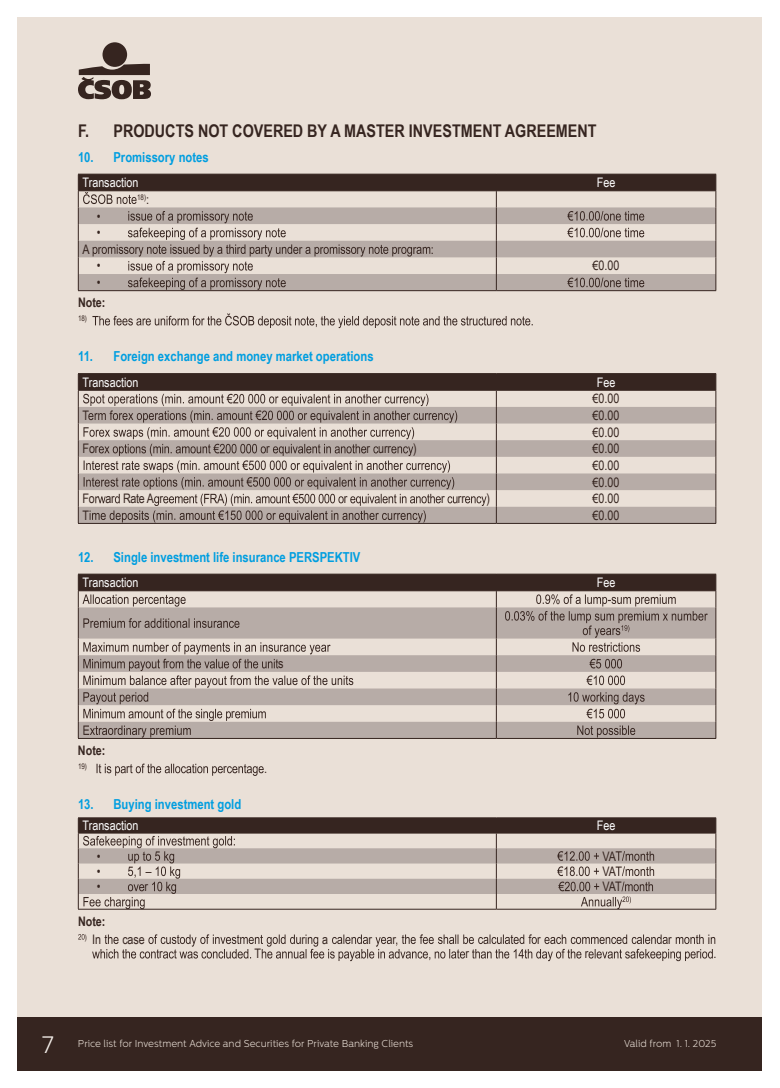
<style>
.page{position:relative;width:780px;height:1088px;background:#fff}
.page>*{position:absolute;margin:0;border:0;box-sizing:border-box;transform-origin:0 0}
.t1{font:300 23.75px "Centrale Sans";color:#f5f0eb}
.t2{font:700 17.5px "Arial Narrow";color:#362520}
.t3{font:700 13.75px "Arial Narrow";color:#009ee0}
.t4{font:13.12px/16.6px "Arial Narrow";letter-spacing:-.01em;color:#362520;text-align:right}
.t5{font:13.12px "Arial Narrow";color:#fff}
.t6{font:700 13.12px/17.8px "Arial Narrow";color:#362520;text-align:center}
.t7{font:300 10px "Centrale Sans";color:#eae0d7}
.t8{font:7.62px "Arial Narrow";color:#362520}
.s1{font-size:13.12px}
.s2{font-weight:400}
</style>
<div class="page">
<div style="left:18px;top:18px;width:744px;height:1052px;background:#eae0d7"></div>
<div style="left:18px;top:1017px;width:744px;height:53px;background:#362520"></div>
<div style="left:102px;top:42px;width:25px;height:25px;background:#362520;border-radius:50%"></div>
<svg style="left:78px;top:64px;width:73px;height:35px"></svg>
<hr style="left:78px;top:290px;width:418px;height:1px;background:#362520">
<hr style="left:496px;top:290px;width:220px;height:1px;background:#362520">
<svg style="left:78px;top:174px;width:638px;height:116px"></svg>
<svg style="left:92px;top:313px;width:440px;height:15px"></svg>
<hr style="left:78px;top:523px;width:418px;height:1px;background:#362520">
<hr style="left:496px;top:523px;width:220px;height:1px;background:#362520">
<hr style="left:78px;top:373px;width:418px;height:1px;background:#362520">
<hr style="left:496px;top:373px;width:220px;height:1px;background:#362520">
<svg style="left:78px;top:374px;width:638px;height:149px"></svg>
<hr style="left:78px;top:738px;width:418px;height:1px;background:#362520">
<hr style="left:496px;top:738px;width:220px;height:1px;background:#362520">
<svg style="left:78px;top:574px;width:638px;height:164px"></svg>
<svg style="left:96px;top:763px;width:168px;height:13px"></svg>
<hr style="left:78px;top:909px;width:418px;height:1px;background:#362520">
<hr style="left:496px;top:909px;width:220px;height:1px;background:#362520">
<hr style="left:78px;top:817px;width:418px;height:1px;background:#362520">
<hr style="left:496px;top:817px;width:220px;height:1px;background:#362520">
<svg style="left:78px;top:818px;width:638px;height:91px"></svg>
<svg style="left:78px;top:934px;width:7px;height:5px"></svg>
<svg style="left:92px;top:934px;width:623px;height:27px"></svg>
<p class="t2" style="left:78px;top:117px;width:520px">F. PRODUCTS NOT COVERED BY A MASTER INVESTMENT AGREEMENT</p>
<p class="t3" style="left:78px;top:146px;width:132px">10. Promissory notes</p>
<p class="t5" style="left:83px;top:173px;width:57px">Transaction</p>
<p class="t5" style="left:596px;top:173px;width:20px">Fee</p>
<p class="t8" style="left:137px;top:191px;width:14px">18)<span class="s1">:</span></p>
<p class="t4" style="left:83px;top:207px;width:20px">•<br>•<br>A r</p>
<p class="t4" style="left:135px;top:240px;width:5px">r</p>
<p class="t4" style="left:237px;top:240px;width:5px">r</p>
<p class="t4" style="left:261px;top:240px;width:5px">r</p>
<p class="t4" style="left:299px;top:240px;width:5px">r</p>
<p class="t4" style="left:320px;top:240px;width:5px">r</p>
<p class="t4" style="left:356px;top:240px;width:5px">r</p>
<p class="t4" style="left:397px;top:240px;width:38px">rr :</p>
<p class="t4" style="left:97px;top:257px;width:5px">•</p>
<p class="t4" style="left:592px;top:257px;width:28px">€0.00</p>
<p class="t4" style="left:97px;top:274px;width:5px">•</p>
<p class="t6" style="left:78px;top:293px;width:29px">Note:</p>
<p class="t8" style="left:78px;top:313px;width:10px">18)</p>
<p class="t3" style="left:78px;top:346px;width:297px">11. Foreign exchange and money market operations</p>
<p class="t5" style="left:83px;top:372px;width:57px">Transaction</p>
<p class="t5" style="left:596px;top:372px;width:20px">Fee</p>
<p class="t4" style="left:592px;top:390px;width:28px">€0.00</p>
<p class="t4" style="left:83px;top:407px;width:8px">T</p>
<p class="t4" style="left:592px;top:407px;width:28px;text-align:left">€0.00 €0.00</p>
<p class="t4" style="left:83px;top:440px;width:17px">For</p>
<p class="t4" style="left:266px;top:440px;width:5px">r</p>
<p class="t4" style="left:366px;top:440px;width:26px">r urr</p>
<p class="t4" style="left:413px;top:440px;width:5px">)</p>
<p class="t4" style="left:592px;top:440px;width:28px;text-align:justify">€0.00 €0.00 €0.00</p>
<p class="t4" style="left:83px;top:490px;width:82px">Fo ar Rate A r</p>
<p class="t4" style="left:344px;top:490px;width:5px">r</p>
<p class="t4" style="left:441px;top:490px;width:25px">r rr</p>
<p class="t4" style="left:486px;top:490px;width:5px">)</p>
<p class="t4" style="left:592px;top:490px;width:28px">€0.00</p>
<p class="t4" style="left:83px;top:506px;width:8px">T</p>
<p class="t4" style="left:592px;top:506px;width:28px">€0.00</p>
<p class="t3" style="left:78px;top:546px;width:284px">12. Single investment life insurance PERSPEKTIV</p>
<p class="t5" style="left:83px;top:573px;width:57px">Transaction</p>
<p class="t5" style="left:596px;top:573px;width:20px">Fee</p>
<p class="t4" style="left:166px;top:655px;width:5px">r</p>
<p class="t4" style="left:278px;top:655px;width:7px">s</p>
<p class="t4" style="left:231px;top:705px;width:5px">r</p>
<p class="t6" style="left:78px;top:741px;width:29px">Note:</p>
<p class="t8" style="left:78px;top:760px;width:10px">19)</p>
<p class="t4" style="left:126px;top:760px;width:5px">r</p>
<p class="t4" style="left:223px;top:760px;width:5px">r</p>
<p class="t4" style="left:264px;top:760px;width:4px">.</p>
<p class="t3" style="left:78px;top:794px;width:165px">13. Buying investment gold</p>
<p class="t5" style="left:83px;top:816px;width:57px">Transaction</p>
<p class="t5" style="left:596px;top:816px;width:20px">Fee</p>
<p class="t4" style="left:97px;top:847px;width:5px">•</p>
<p class="t4" style="left:602px;top:847px;width:15px">VA</p>
<p class="t4" style="left:97px;top:862px;width:5px">•</p>
<p class="t4" style="left:602px;top:862px;width:15px">VA</p>
<p class="t4" style="left:97px;top:878px;width:5px">•</p>
<p class="t4" style="left:145px;top:878px;width:5px">r</p>
<p class="t4" style="left:602px;top:878px;width:21px">VAT</p>
<p class="t6" style="left:78px;top:912px;width:29px">Note: <sup>)</sup> <span class="s2">In</span></p>
<p class="t4" style="left:122px;top:930px;width:24px">case</p>
<p class="t4" style="left:301px;top:930px;width:5px">r</p>
<p class="t4" style="left:322px;top:930px;width:7px">a</p>
<p class="t4" style="left:368px;top:930px;width:5px">r</p>
<p class="t4" style="left:392px;top:930px;width:5px">r</p>
<p class="t4" style="left:537px;top:930px;width:5px">r</p>
<p class="t4" style="left:668px;top:930px;width:5px">r</p>
<p class="t4" style="left:707px;top:930px;width:4px">i</p>
<p class="t4" style="left:159px;top:945px;width:5px">r</p>
<p class="t4" style="left:254px;top:945px;width:8px">T</p>
<p class="t4" style="left:465px;top:945px;width:5px">r</p>
<p class="t4" style="left:584px;top:945px;width:5px">r</p>
<p class="t4" style="left:696px;top:945px;width:22px">r .</p>
<h1 class="t1" style="left:42px;top:1031px;width:13px">7</h1>
<p class="t7" style="left:78px;top:1038px;width:337px">Price list for Investment Advice and Securities for Private Banking Clients</p>
<p class="t7" style="left:624px;top:1038px;width:94px">Valid from 1. 1. 2025</p>
</div>
